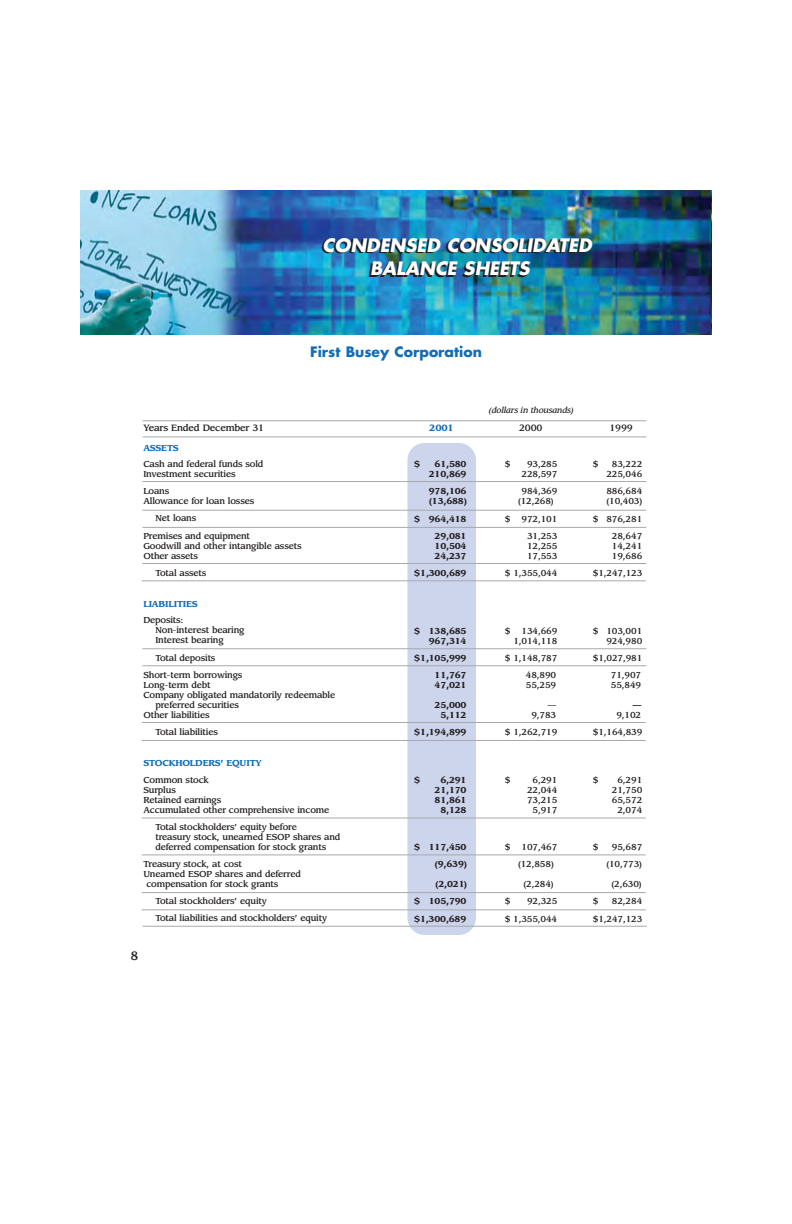
<style>
.page{position:relative;width:792px;height:1224px;background:#fff}
.page>*{position:absolute;margin:0;border:0;box-sizing:border-box;transform-origin:0 0}
.t1{font:italic 700 18px/23.5px "Futura";color:#fff}
.t2{font:700 14px "Futura";color:#136db6}
.t3{font:500 12px "Leawood";color:#231f20}
.t4{font:500 9px "Leawood";letter-spacing:-.02em;color:#231f20}
.t5{font:700 9px "Leawood";color:#136db6}
.t6{font:500 8.5px/10px "Leawood";letter-spacing:-.02em;color:#231f20;text-align:right}
.t7{font:700 8.5px/10px "Leawood";letter-spacing:-.02em;color:#231f20;text-align:right}
.t8{font:700 8.5px "Leawood";letter-spacing:-.02em;color:#136db6}
.t9{font:italic 500 8px "Leawood";letter-spacing:-.02em;color:#231f20}
</style>
<div class="page">
<div style="left:407px;top:443px;width:69px;height:492px;background:#cdd5ed;border-radius:17px"></div>
<img style="left:80px;top:190px;width:631px;height:145px">
<hr style="left:143px;top:436px;width:503px;height:1px;background:#a7a9ac">
<hr style="left:143px;top:420px;width:503px;height:1px;background:#a7a9ac">
<hr style="left:143px;top:481px;width:503px;height:1px;background:#a7a9ac">
<hr style="left:142px;top:510px;width:504px;height:1px;background:#a7a9ac">
<hr style="left:143px;top:527px;width:503px;height:1px;background:#a7a9ac">
<hr style="left:142px;top:563px;width:504px;height:1px;background:#a7a9ac">
<hr style="left:142px;top:580px;width:504px;height:1px;background:#a7a9ac">
<hr style="left:142px;top:648px;width:504px;height:1px;background:#a7a9ac">
<hr style="left:142px;top:665px;width:504px;height:1px;background:#a7a9ac">
<hr style="left:142px;top:722px;width:504px;height:1px;background:#a7a9ac">
<hr style="left:142px;top:740px;width:504px;height:1px;background:#a7a9ac">
<hr style="left:142px;top:817px;width:504px;height:1px;background:#a7a9ac">
<hr style="left:142px;top:854px;width:504px;height:1px;background:#a7a9ac">
<hr style="left:142px;top:892px;width:504px;height:1px;background:#a7a9ac">
<hr style="left:142px;top:909px;width:504px;height:1px;background:#a7a9ac">
<hr style="left:143px;top:926px;width:504px;height:1px;background:#a7a9ac">
<h1 class="t1" style="left:370px;top:235px;width:223px;text-indent:-48px">CONDENSED CONSOLIDATED<br>BALANCE SHEETS</h1>
<h2 class="t2" style="left:310px;top:345px;width:173px">First Busey Corporation</h2>
<p class="t9" style="left:489px;top:407px;width:87px">(dollars in thousands)</p>
<p class="t4" style="left:143px;top:424px;width:122px">Years Ended December 31</p>
<p class="t5" style="left:429px;top:424px;width:26px">2001</p>
<p class="t4" style="left:519px;top:424px;width:25px">2000</p>
<p class="t4" style="left:609px;top:424px;width:25px">1999</p>
<p class="t8" style="left:143px;top:444px;width:37px">ASSETS</p>
<p class="t6" style="left:143px;top:460px;width:122px;text-align:left">Cash and federal funds sold<br>Investment securities</p>
<p class="t6" style="left:143px;top:487px;width:112px;text-align:left">Loans<br>Allowance for loan losses</p>
<p class="t6" style="left:143px;top:511px;width:108px;line-height:17.2px;text-align:left;text-indent:12px">Net loans<br>Premises and equipment</p>
<p class="t6" style="left:143px;top:541px;width:160px;text-align:left">Goodwill and other intangible assets<br>Other assets</p>
<p class="t6" style="left:155px;top:569px;width:53px">Total assets</p>
<p class="t8" style="left:143px;top:600px;width:56px">LIABILITIES</p>
<p class="t6" style="left:155px;top:616px;width:91px;text-align:left;text-indent:-12px">Deposits:<br>Non-interest bearing<br>Interest bearing</p>
<p class="t6" style="left:143px;top:650px;width:101px;line-height:17.2px;text-align:left;text-indent:12px">Total deposits<br>Short-term borrowings</p>
<p class="t6" style="left:143px;top:681px;width:69px">Long-term debt</p>
<p class="t6" style="left:143px;top:691px;width:193px">Company obligated mandatorily redeemable</p>
<p class="t6" style="left:155px;top:701px;width:85px">preferred securities</p>
<p class="t6" style="left:143px;top:711px;width:68px">Other liabilities</p>
<p class="t6" style="left:155px;top:728px;width:64px">Total liabilities</p>
<p class="t8" style="left:143px;top:759px;width:120px">STOCKHOLDERS’ EQUITY</p>
<p class="t6" style="left:143px;top:775px;width:187px;text-align:left">Common stock<br>Surplus<br>Retained earnings<br>Accumulated other comprehensive income</p>
<p class="t6" style="left:155px;top:823px;width:186px;text-align:left">Total stockholders’ equity before<br>treasury stock, unearned ESOP shares and deferred compensation for stock grants</p>
<p class="t6" style="left:143px;top:860px;width:100px">Treasury stock, at cost</p>
<p class="t6" style="left:143px;top:870px;width:159px">Unearned ESOP shares and deferred</p>
<p class="t6" style="left:146px;top:880px;width:134px">compensation for stock grants</p>
<p class="t6" style="left:155px;top:893px;width:173px;line-height:17.2px;text-align:left">Total stockholders’ equity<br>Total liabilities and stockholders’ equity</p>
<h3 class="t3" style="left:130px;top:951px;width:10px">8</h3>
<p class="t7" style="left:414px;top:460px;width:7px">$</p>
<p class="t7" style="left:429px;top:460px;width:39px">61,580<br>210,869</p>
<p class="t7" style="left:429px;top:487px;width:40px;text-align:left">978,106 (13,688)</p>
<p class="t7" style="left:414px;top:511px;width:54px;line-height:17.2px">$ 964,418<br>29,081</p>
<p class="t7" style="left:435px;top:542px;width:33px;text-align:left">10,504<br>24,237</p>
<p class="t7" style="left:414px;top:569px;width:54px">$1,300,689</p>
<p class="t7" style="left:414px;top:626px;width:54px">$ 138,685<br>967,314</p>
<p class="t7" style="left:414px;top:650px;width:54px;line-height:17.2px">$1,105,999<br>11,767</p>
<p class="t7" style="left:435px;top:681px;width:33px">47,021</p>
<p class="t7" style="left:435px;top:701px;width:33px">25,000<br>5,112</p>
<p class="t7" style="left:414px;top:728px;width:54px">$1,194,899</p>
<p class="t7" style="left:414px;top:776px;width:7px">$</p>
<p class="t7" style="left:435px;top:776px;width:33px">6,291<br>21,170<br>81,861<br>8,128</p>
<p class="t7" style="left:414px;top:839px;width:55px;line-height:17.2px">$ 117,450 (9,639)</p>
<p class="t7" style="left:414px;top:876px;width:55px;line-height:17.2px;text-align:justify;text-indent:21px">(2,021) $ 105,790 $1,300,689</p>
<p class="t6" style="left:505px;top:460px;width:7px">$</p>
<p class="t6" style="left:522px;top:460px;width:37px">93,285<br>228,597</p>
<p class="t6" style="left:518px;top:487px;width:41px;text-align:center">984,369 (12,268)</p>
<p class="t6" style="left:505px;top:514px;width:7px">$</p>
<p class="t6" style="left:522px;top:511px;width:37px;line-height:17.2px">972,101<br>31,253</p>
<p class="t6" style="left:527px;top:542px;width:32px;text-align:left">12,255<br>17,553</p>
<p class="t6" style="left:505px;top:569px;width:54px">$ 1,355,044</p>
<p class="t6" style="left:505px;top:626px;width:7px">$</p>
<p class="t6" style="left:513px;top:626px;width:46px">134,669<br>1,014,118</p>
<p class="t6" style="left:505px;top:650px;width:54px;line-height:17.2px">$ 1,148,787<br>48,890</p>
<p class="t6" style="left:526px;top:681px;width:32px">55,259</p>
<p class="t6" style="left:531px;top:701px;width:26px">—<br>9,783</p>
<p class="t6" style="left:505px;top:728px;width:54px">$ 1,262,719</p>
<p class="t6" style="left:505px;top:776px;width:7px">$</p>
<p class="t6" style="left:527px;top:776px;width:32px">6,291<br>22,044<br>73,215<br>5,917</p>
<p class="t6" style="left:505px;top:843px;width:7px">$</p>
<p class="t6" style="left:518px;top:839px;width:41px;line-height:17.2px;text-align:center">107,467 (12,858)</p>
<p class="t6" style="left:523px;top:880px;width:32px">(2,284)</p>
<p class="t6" style="left:505px;top:897px;width:7px">$</p>
<p class="t6" style="left:505px;top:894px;width:54px;line-height:17.2px">92,325<br>$ 1,355,044</p>
<p class="t6" style="left:593px;top:460px;width:7px">$</p>
<p class="t6" style="left:606px;top:460px;width:37px">83,222<br>225,046</p>
<p class="t6" style="left:606px;top:487px;width:38px;text-align:left">886,684 (10,403)</p>
<p class="t6" style="left:593px;top:511px;width:51px;line-height:17.2px">$ 876,281<br>28,647</p>
<p class="t6" style="left:612px;top:542px;width:32px;text-align:left">14,241<br>19,686</p>
<p class="t6" style="left:593px;top:569px;width:51px">$1,247,123</p>
<p class="t6" style="left:593px;top:626px;width:51px">$ 103,001<br>924,980</p>
<p class="t6" style="left:593px;top:650px;width:51px;line-height:17.2px">$1,027,981<br>71,907</p>
<p class="t6" style="left:611px;top:681px;width:32px">55,849</p>
<p class="t7" style="left:633px;top:701px;width:10px">—</p>
<p class="t6" style="left:593px;top:707px;width:51px;line-height:17.2px">9,102 $1,164,839</p>
<p class="t6" style="left:593px;top:776px;width:7px">$</p>
<p class="t6" style="left:612px;top:776px;width:32px">6,291<br>21,750<br>65,572<br>2,074</p>
<p class="t6" style="left:593px;top:843px;width:7px">$</p>
<p class="t6" style="left:606px;top:839px;width:38px;line-height:17.2px">95,687 (10,773)</p>
<p class="t6" style="left:611px;top:880px;width:32px">(2,630)</p>
<p class="t6" style="left:593px;top:897px;width:7px">$</p>
<p class="t6" style="left:593px;top:894px;width:51px;line-height:17.2px">82,284 $1,247,123</p>
</div>
